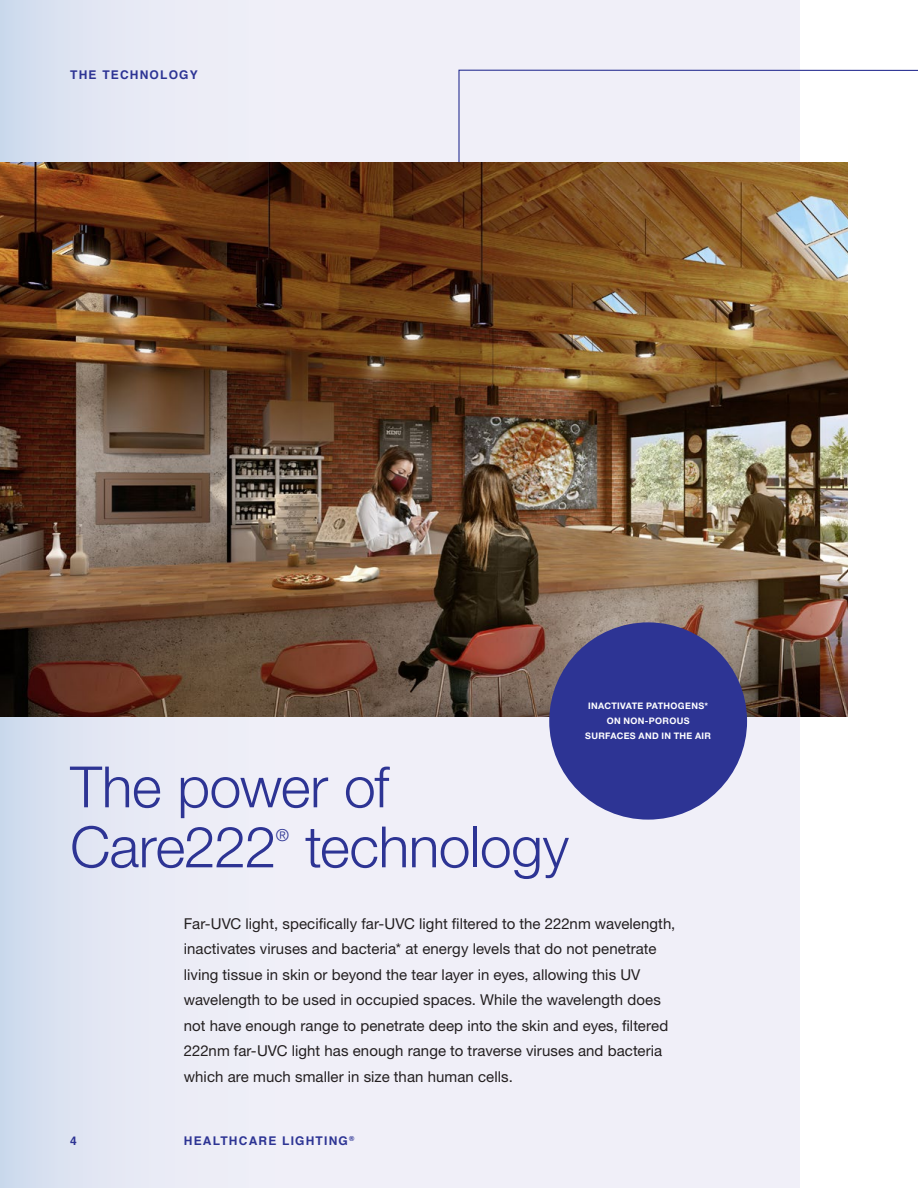
<style>
.page{position:relative;width:918px;height:1188px;background:#fff}
.page>*{position:absolute;margin:0;border:0;box-sizing:border-box;transform-origin:0 0}
.t1{font:300 57px/60px "Helvetica Neue LT Std";letter-spacing:-.01em;color:#2d3494}
.t2{font:300 16.65px "Helvetica Neue LT Std";color:#2d3494}
.t3{font:15px/25.5px "Helvetica Neue LT Std";letter-spacing:.005em;color:#231f20}
.t4{font:700 12px "Helvetica";letter-spacing:.1em;color:#2d3494}
.t5{font:700 9px/15px "Helvetica Neue LT Std";letter-spacing:.04em;color:#fff;text-align:center}
</style>
<div class="page">
<img style="left:0;top:0;width:769px;height:1188px">
<div style="left:458px;top:69px;width:342px;height:1119px;background:#f0eff8"></div>
<img style="left:769px;top:0;width:149px;height:1040px">
<img style="left:0;top:163px;width:848px;height:553px">
<div style="left:549px;top:622px;width:198px;height:198px;background:#2d3494;border-radius:50%"></div>
<p class="t4" style="left:70px;top:65px;width:129px">THE TECHNOLOGY</p>
<h1 class="t1" style="left:70px;top:756px;width:320px">The power of<br>Care222</h1>
<p class="t2" style="left:276px;top:825px;width:15px">®</p>
<h1 class="t1" style="left:305px;top:816px;width:265px">technology</h1>
<p class="t5" style="left:585px;top:698px;width:128px">INACTIVATE PATHOGENS*<br>ON NON-POROUS<br>SURFACES AND IN THE AIR</p>
<p class="t4" style="left:70px;top:1131px;width:8px">4</p>
<p class="t3" style="left:184px;top:910px;width:493px">Far-UVC light, specifically far-UVC light filtered to the 222nm wavelength, inactivates viruses and bacteria* at energy levels that do not penetrate living tissue in skin or beyond the tear layer in eyes, allowing this UV wavelength to be used in occupied spaces. While the wavelength does not have enough range to penetrate deep into the skin and eyes, filtered 222nm far-UVC light has enough range to traverse viruses and bacteria which are much smaller in size than human cells.</p>
<p class="t4" style="left:184px;top:1131px;width:172px">HEALTHCARE LIGHTING<sup>®</sup></p>
</div>
